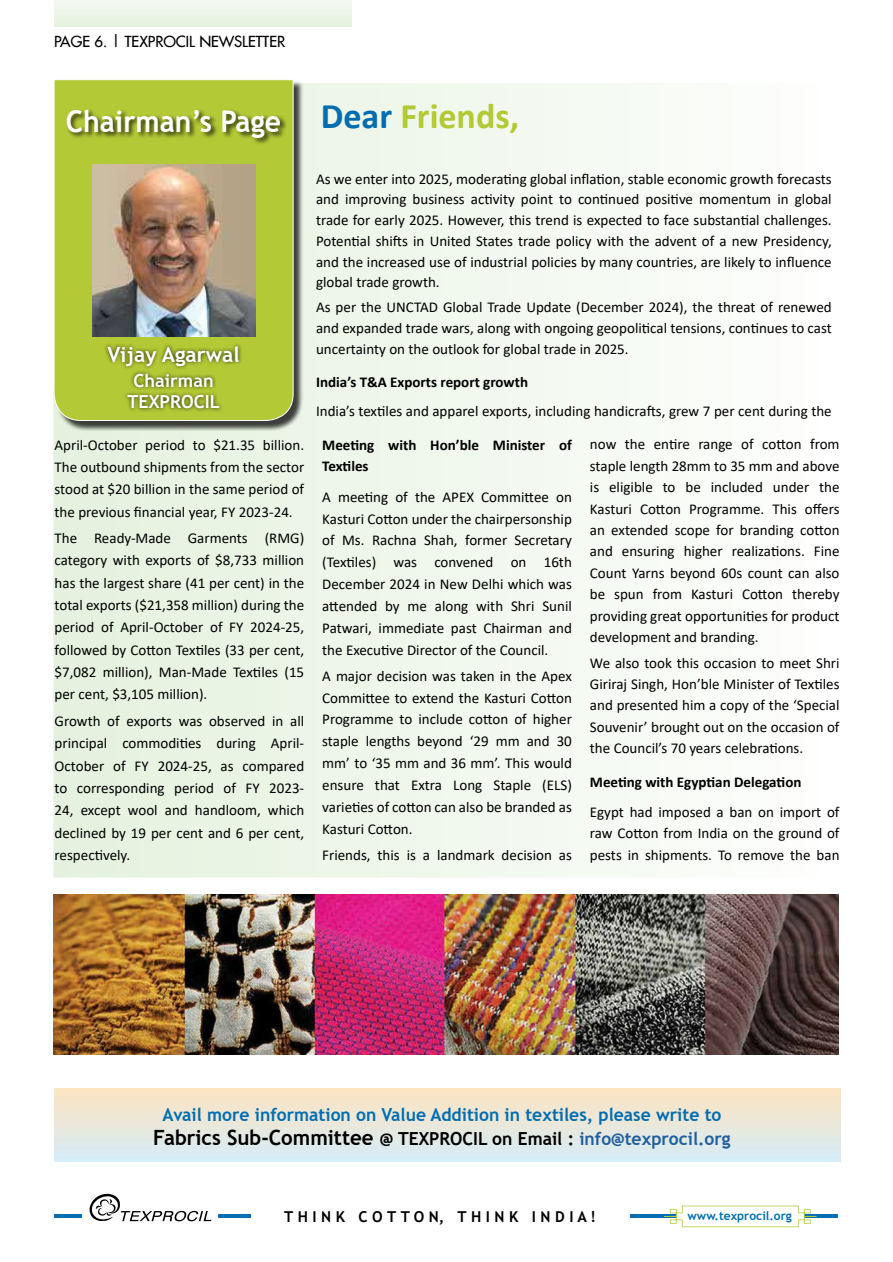
<style>
.page{position:relative;width:893px;height:1262px;background:#fff}
.page>*{position:absolute;margin:0;border:0;box-sizing:border-box;transform-origin:0 0}
.t1{font:700 36px "Calibri";color:#b3c935}
.t2{font:700 30px "Trebuchet MS";color:#fff;scale:.94 1}
.t3{font:700 21px "Trebuchet MS";color:#000}
.t4{font:700 21px "Trebuchet MS";color:#fff}
.t5{font:700 18px "Trebuchet MS";color:#006db0}
.t6{font:700 18px/21.6px "Trebuchet MS";color:#fff;text-align:center}
.t7{font:15px/22.4px "Calibri";color:#000;text-align:justify}
.t8{font:700 15px/21.9px "Calibri";color:#000}
.t9{font:15px "Futura 2";color:#000}
.t10{font:700 15px "Trebuchet MS";color:#000101}
.t11{font:700 12px "Trebuchet MS";color:#016eb1}
.s1{color:#006db0}
.s2{font-size:18px}
.s3{font-size:18px;color:#215e9e}
</style>
<div class="page">
<div style="left:54px;top:0;width:297px;height:26px;background:#edf6e8"></div>
<hr style="left:55px;top:1214px;width:783px;height:3px;background:#016eb1">
<svg style="left:664px;top:1205px;width:151px;height:22px"></svg>
<div style="left:251px;top:1202px;width:378px;height:27px;background:#fff"></div>
<div style="left:83px;top:1191px;width:135px;height:32px;background:#fff"></div>
<svg style="left:89px;top:1193px;width:122px;height:29px"></svg>
<svg style="left:53px;top:83px;width:577px;height:794px"></svg>
<img style="left:53px;top:894px;width:784px;height:160px">
<div style="left:55px;top:81px;width:249px;height:350px;background:#000;opacity:.75"></div>
<svg style="left:53px;top:79px;width:241px;height:342px;background:#b5ca3e"></svg>
<div style="left:103px;top:342px;width:140px;height:70px;background:#000;opacity:.75"></div>
<img style="left:92px;top:164px;width:163px;height:173px">
<div style="left:66px;top:108px;width:221px;height:37px;background:#000;opacity:.75"></div>
<p class="t9" style="left:54px;top:32px;width:233px">PAGE 6. | TEXPROCIL NEWSLETTER</p>
<h2 class="t2" style="left:66px;top:102px;width:230px">Chairman’s Page</h2>
<h1 class="t1" style="left:320px;top:90px;width:200px"><span class="s1">Dear</span> Friends,</h1>
<h3 class="t4" style="left:107px;top:341px;width:134px">Vijay Agarwal</h3>
<p class="t6" style="left:127px;top:369px;width:94px">Chairman<br>TEXPROCIL</p>
<p class="t7" style="left:55px;top:433px;width:251px">April-October period to $21.35 billion.<br>The outbound shipments from the sector stood at $20 billion in the same period of the previous financial year, FY 2023-24.</p>
<p class="t7" style="left:55px;top:526px;width:251px">The Ready-Made Garments (RMG) category with exports of $8,733 million has the largest share (41 per cent) in the total exports ($21,358 million) during the period of April-October of FY 2024-25, followed by Cotton Textiles (33 per cent, $7,082 million), Man-Made Textiles (15 per cent, $3,105 million).</p>
<p class="t7" style="left:55px;top:709px;width:251px">Growth of exports was observed in all principal commodities during April-October of FY 2024-25, as compared to corresponding period of FY 2023- 24, except wool and handloom, which declined by 19 per cent and 6 per cent, respectively.</p>
<p class="t7" style="left:316px;top:168px;width:517px;line-height:20.7px">As we enter into 2025, moderating global inflation, stable economic growth forecasts and improving business activity point to continued positive momentum in global trade for early 2025. However, this trend is expected to face substantial challenges.<br>Potential shifts in United States trade policy with the advent of a new Presidency, and the increased use of industrial policies by many countries, are likely to influence global trade growth.</p>
<p class="t7" style="left:316px;top:296px;width:517px;line-height:20.7px">As per the UNCTAD Global Trade Update (December 2024), the threat of renewed and expanded trade wars, along with ongoing geopolitical tensions, continues to cast uncertainty on the outlook for global trade in 2025.</p>
<p class="t8" style="left:316px;top:371px;width:213px">India’s T&amp;A Exports report growth</p>
<p class="t7" style="left:316px;top:400px;width:517px">India’s textiles and apparel exports, including handicrafts, grew 7 per cent during the</p>
<p class="t8" style="left:322px;top:433px;width:251px">Meeting with Hon’ble Minister of<br>Textiles</p>
<p class="t7" style="left:322px;top:485px;width:251px;line-height:21.9px">A meeting of the APEX Committee on Kasturi Cotton under the chairpersonship of Ms. Rachna Shah, former Secretary (Textiles) was convened on 16th December 2024 in New Delhi which was attended by me along with Shri Sunil Patwari, immediate past Chairman and the Executive Director of the Council.</p>
<p class="t7" style="left:322px;top:664px;width:251px;line-height:21.9px">A major decision was taken in the Apex Committee to extend the Kasturi Cotton Programme to include cotton of higher staple lengths beyond ‘29 mm and 30 mm’ to ‘35 mm and 36 mm’. This would ensure that Extra Long Staple (ELS) varieties of cotton can also be branded as Kasturi Cotton.</p>
<p class="t7" style="left:322px;top:843px;width:251px">Friends, this is a landmark decision as</p>
<p class="t7" style="left:589px;top:433px;width:251px;line-height:21.3px">now the entire range of cotton from staple length 28mm to 35 mm and above is eligible to be included under the Kasturi Cotton Programme. This offers an extended scope for branding cotton and ensuring higher realizations. Fine Count Yarns beyond 60s count can also be spun from Kasturi Cotton thereby providing great opportunities for product development and branding.</p>
<p class="t7" style="left:589px;top:651px;width:251px;line-height:21.3px">We also took this occasion to meet Shri Giriraj Singh, Hon’ble Minister of Textiles and presented him a copy of the ‘Special Souvenir’ brought out on the occasion of the Council’s 70 years celebrations.</p>
<p class="t8" style="left:589px;top:771px;width:213px">Meeting with Egyptian Delegation</p>
<p class="t7" style="left:589px;top:801px;width:251px;line-height:21.3px">Egypt had imposed a ban on import of raw Cotton from India on the ground of pests in shipments. To remove the ban</p>
<p class="t5" style="left:162px;top:1103px;width:560px">Avail more information on Value Addition in textiles, please write to</p>
<h3 class="t3" style="left:153px;top:1124px;width:578px">Fabrics Sub-Committee <span class="s2">@ TEXPROCIL on Email :</span> <span class="s3">info@texprocil.org</span></h3>
<p class="t10" style="left:284px;top:1207px;width:313px">T H I N K C O T T O N, T H I N K I N D I A !</p>
<p class="t11" style="left:687px;top:1208px;width:106px">www.texprocil.org</p>
</div>
